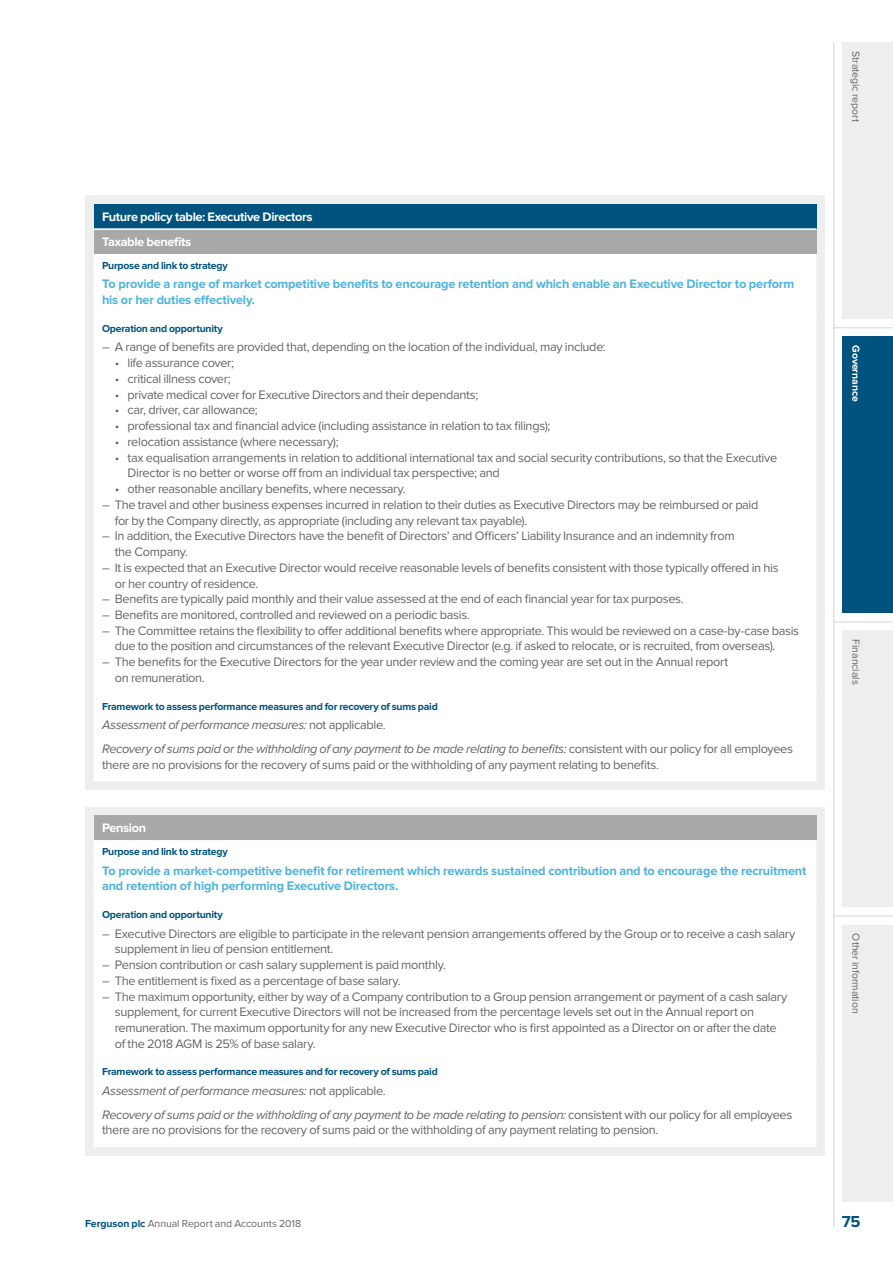
<style>
.page{position:relative;width:893px;height:1263px;background:#fff}
.page>*{position:absolute;margin:0;border:0;box-sizing:border-box;transform-origin:0 0}
.t1{font:700 16.5px "Proxima Nova";color:#00537e}
.t2{font:12.75px/15.8px "Proxima Nova";letter-spacing:-.025em;color:#646569}
.t3{font:italic 12.75px/23.7px "Proxima Nova";letter-spacing:-.03em;color:#646569}
.t4{font:700 12.75px/15.8px "Proxima Nova";letter-spacing:-.015em;color:#4fb3dd}
.t5{font:700 12.75px/24.9px "Proxima Nova";letter-spacing:-.03em;color:#fff}
.t6{font:700 10.5px "Proxima Nova";letter-spacing:-.025em;color:#00537e}
.t7{font:10.5px "Proxima Nova";letter-spacing:-.005em;color:#646569}
.t8{font:700 10.5px "Proxima Nova";letter-spacing:-.01em;color:#fff}
.s1{font-style:normal}
.s2{font-weight:700;color:#00537e}
</style>
<div class="page">
<div style="left:85px;top:807px;width:740px;height:348px;background:#eee"></div>
<div style="left:94px;top:815px;width:722px;height:25px;background:#a8a8a9"></div>
<div style="left:94px;top:840px;width:722px;height:307px;background:#fff"></div>
<hr style="left:94px;top:902px;width:722px;height:2px;background:#fff">
<hr style="left:94px;top:1060px;width:722px;height:1px;background:#fff">
<div style="left:85px;top:196px;width:740px;height:594px;background:#eee"></div>
<div style="left:94px;top:204px;width:722px;height:25px;background:#00537e"></div>
<div style="left:94px;top:229px;width:722px;height:25px;background:#a8a8a9"></div>
<div style="left:94px;top:254px;width:722px;height:527px;background:#fff"></div>
<hr style="left:94px;top:228px;width:307px;height:2px;background:#fff">
<hr style="left:401px;top:228px;width:415px;height:2px;background:#fff">
<hr style="left:94px;top:316px;width:307px;height:2px;background:#fff">
<hr style="left:401px;top:316px;width:415px;height:2px;background:#fff">
<hr style="left:94px;top:694px;width:307px;height:1px;background:#fff">
<hr style="left:401px;top:694px;width:415px;height:1px;background:#fff">
<div style="left:842px;top:43px;width:51px;height:276px;background:#eee"></div>
<div style="left:842px;top:337px;width:51px;height:276px;background:#00537e"></div>
<div style="left:842px;top:631px;width:51px;height:276px;background:#eee"></div>
<div style="left:842px;top:925px;width:51px;height:276px;background:#eee"></div>
<hr style="left:833px;top:43px;width:1px;height:1184px;background:#d4d4d5">
<hr style="left:833px;top:327px;width:60px;height:1px;background:#d4d4d5">
<hr style="left:833px;top:621px;width:60px;height:1px;background:#d4d4d5">
<hr style="left:833px;top:916px;width:60px;height:1px;background:#d4d4d5">
<p class="t5" style="left:102px;top:204px;width:212px">Future policy table: Executive Directors<br>Taxable benefits</p>
<p class="t6" style="left:102px;top:260px;width:127px">Purpose and link to strategy</p>
<p class="t4" style="left:102px;top:277px;width:694px">To provide a range of market competitive benefits to encourage retention and which enable an Executive Director to perform his or her duties effectively.</p>
<p class="t6" style="left:102px;top:323px;width:122px">Operation and opportunity</p>
<p class="t2" style="left:102px;top:340px;width:505px">– A range of benefits are provided that, depending on the location of the individual, may include:</p>
<p class="t2" style="left:115px;top:355px;width:121px">• life assurance cover;</p>
<p class="t2" style="left:115px;top:371px;width:117px">• critical illness cover;</p>
<p class="t2" style="left:115px;top:387px;width:365px">• private medical cover for Executive Directors and their dependants;</p>
<p class="t2" style="left:115px;top:403px;width:144px">• car, driver, car allowance;</p>
<p class="t2" style="left:115px;top:418px;width:437px">• professional tax and financial advice (including assistance in relation to tax filings);</p>
<p class="t2" style="left:115px;top:434px;width:225px">• relocation assistance (where necessary);</p>
<p class="t2" style="left:128px;top:450px;width:651px;text-indent:-13px">• tax equalisation arrangements in relation to additional international tax and social security contributions, so that the Executive<br>Director is no better or worse off from an individual tax perspective; and</p>
<p class="t2" style="left:115px;top:481px;width:293px">• other reasonable ancillary benefits, where necessary.</p>
<p class="t2" style="left:115px;top:497px;width:645px;text-indent:-13px">– The travel and other business expenses incurred in relation to their duties as Executive Directors may be reimbursed or paid for by the Company directly, as appropriate (including any relevant tax payable).</p>
<p class="t2" style="left:115px;top:529px;width:621px;text-indent:-13px">– In addition, the Executive Directors have the benefit of Directors’ and Officers’ Liability Insurance and an indemnity from the Company.</p>
<p class="t2" style="left:115px;top:560px;width:665px;text-indent:-13px">– It is expected that an Executive Director would receive reasonable levels of benefits consistent with those typically offered in his or her country of residence.</p>
<p class="t2" style="left:102px;top:592px;width:583px">– Benefits are typically paid monthly and their value assessed at the end of each financial year for tax purposes.</p>
<p class="t2" style="left:102px;top:607px;width:369px">– Benefits are monitored, controlled and reviewed on a periodic basis.</p>
<p class="t2" style="left:115px;top:623px;width:686px;text-indent:-13px">– The Committee retains the flexibility to offer additional benefits where appropriate. This would be reviewed on a case-by-case basis due to the position and circumstances of the relevant Executive Director (e.g. if asked to relocate, or is recruited, from overseas).</p>
<p class="t2" style="left:115px;top:655px;width:615px;text-indent:-13px">– The benefits for the Executive Directors for the year under review and the coming year are set out in the Annual report on remuneration.</p>
<p class="t6" style="left:102px;top:701px;width:337px">Framework to assess performance measures and for recovery of sums paid</p>
<p class="t3" style="left:102px;top:714px;width:692px">Assessment of performance measures: <span class="s1">not applicable.<br></span>Recovery of sums paid or the withholding of any payment to be made relating to benefits: <span class="s1">consistent with our policy for all employees</span></p>
<p class="t2" style="left:102px;top:757px;width:558px">there are no provisions for the recovery of sums paid or the withholding of any payment relating to benefits.</p>
<p class="t5" style="left:102px;top:816px;width:46px">Pension</p>
<p class="t6" style="left:102px;top:847px;width:127px">Purpose and link to strategy</p>
<p class="t4" style="left:102px;top:863px;width:706px">To provide a market-competitive benefit for retirement which rewards sustained contribution and to encourage the recruitment and retention of high performing Executive Directors.</p>
<p class="t6" style="left:102px;top:909px;width:122px">Operation and opportunity</p>
<p class="t2" style="left:115px;top:926px;width:682px;text-indent:-13px">– Executive Directors are eligible to participate in the relevant pension arrangements offered by the Group or to receive a cash salary supplement in lieu of pension entitlement.</p>
<p class="t2" style="left:102px;top:957px;width:345px">– Pension contribution or cash salary supplement is paid monthly.</p>
<p class="t2" style="left:102px;top:973px;width:300px">– The entitlement is fixed as a percentage of base salary.</p>
<p class="t2" style="left:115px;top:989px;width:674px;text-indent:-13px">– The maximum opportunity, either by way of a Company contribution to a Group pension arrangement or payment of a cash salary supplement, for current Executive Directors will not be increased from the percentage levels set out in the Annual report on remuneration. The maximum opportunity for any new Executive Director who is first appointed as a Director on or after the date of the 2018 AGM is 25% of base salary.</p>
<p class="t6" style="left:102px;top:1067px;width:337px">Framework to assess performance measures and for recovery of sums paid</p>
<p class="t3" style="left:102px;top:1079px;width:692px">Assessment of performance measures: <span class="s1">not applicable.<br></span>Recovery of sums paid or the withholding of any payment to be made relating to pension: <span class="s1">consistent with our policy for all employees</span></p>
<p class="t2" style="left:102px;top:1123px;width:558px">there are no provisions for the recovery of sums paid or the withholding of any payment relating to pension.</p>
<p class="t7" style="left:861px;top:51px;width:72px;rotate:90deg">Strategic report</p>
<p class="t8" style="left:861px;top:345px;width:58px;rotate:90deg">Governance</p>
<p class="t7" style="left:861px;top:639px;width:47px;rotate:90deg">Financials</p>
<p class="t7" style="left:861px;top:933px;width:81px;rotate:90deg">Other information</p>
<p class="t7" style="left:85px;top:1218px;width:218px"><span class="s2">Ferguson plc</span> Annual Report and Accounts 2018</p>
<p class="t1" style="left:842px;top:1214px;width:20px">75</p>
</div>
